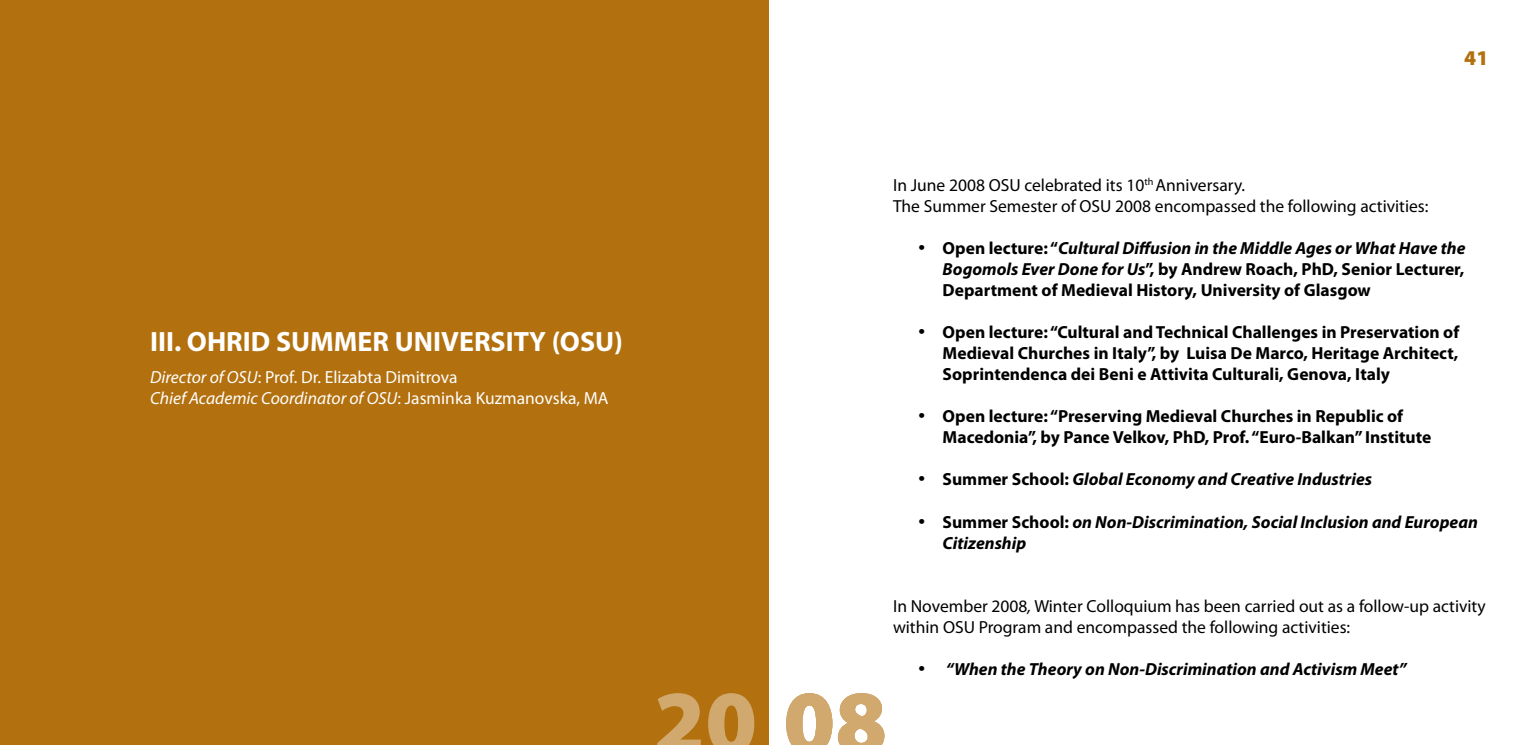
<style>
.page{position:relative;width:1538px;height:745px;background:#fff}
.page>*{position:absolute;margin:0;border:0;box-sizing:border-box;transform-origin:0 0}
.t1{font:700 28px "Myriad Pro";color:#fff}
.t2{font:900 21px "Myriad Pro";color:#b2700e}
.t3{font:700 17.5px/21px "Myriad Pro";color:#000;text-align:justify}
.t4{font:17.5px/21px "Myriad Pro";color:#000}
.t5{font:italic 700 17.5px/21px "Myriad Pro";color:#000}
.t6{font:17.5px/21px "Myriad Pro";color:#fff}
.s1{font-style:italic}
.s2{font-style:normal}
</style>
<div class="page">
<div style="left:0;top:0;width:769px;height:744px;background:#b2700e"></div>
<svg style="left:786px;top:693px;width:98px;height:51px"></svg>
<svg style="left:657px;top:693px;width:97px;height:51px"></svg>
<h1 class="t1" style="left:150px;top:323px;width:474px">III. OHRID SUMMER UNIVERSITY (OSU)</h1>
<p class="t6" style="left:150px;top:366px;width:460px"><span class="s1">Director of OSU</span>: Prof. Dr. Elizabta Dimitrova<br><span class="s1">Chief Academic Coordinator of OSU</span>: Jasminka Kuzmanovska, MA</p>
<p class="t2" style="left:1464px;top:44px;width:26px">41</p>
<p class="t4" style="left:893px;top:174px;width:537px">In June 2008 OSU celebrated its 10<sup>th</sup> Anniversary.<br>The Summer Semester of OSU 2008 encompassed the following activities:</p>
<p class="t3" style="left:943px;top:237px;width:524px;text-indent:-25px">• Open lecture: “<span class="s1">Cultural Diffusion in the Middle Ages or What Have the Bogomols Ever Done for Us</span>”, by Andrew Roach, PhD, Senior Lecturer, Department of Medieval History, University of Glasgow</p>
<p class="t3" style="left:943px;top:321px;width:518px;text-indent:-25px">• Open lecture: “Cultural and Technical Challenges in Preservation of Medieval Churches in Italy”, by Luisa De Marco, Heritage Architect, Soprintendenca dei Beni e Attivita Culturali, Genova, Italy</p>
<p class="t3" style="left:943px;top:405px;width:490px;text-indent:-25px">• Open lecture: “Preserving Medieval Churches in Republic of<br>Macedonia”, by Pance Velkov, PhD, Prof. “Euro-Balkan” Institute</p>
<p class="t5" style="left:918px;top:468px;width:456px">• <span class="s2">Summer School:</span> Global Economy and Creative Industries</p>
<p class="t5" style="left:943px;top:510px;width:537px;text-indent:-25px">• <span class="s2">Summer School:</span> on Non-Discrimination, Social Inclusion and European<br>Citizenship</p>
<p class="t4" style="left:893px;top:594px;width:594px">In November 2008<span class="s1">,</span> Winter Colloquium has been carried out as a follow-up activity within OSU Program and encompassed the following activities:</p>
<p class="t5" style="left:918px;top:657px;width:490px">• “When the Theory on Non-Discrimination and Activism Meet”</p>
</div>
